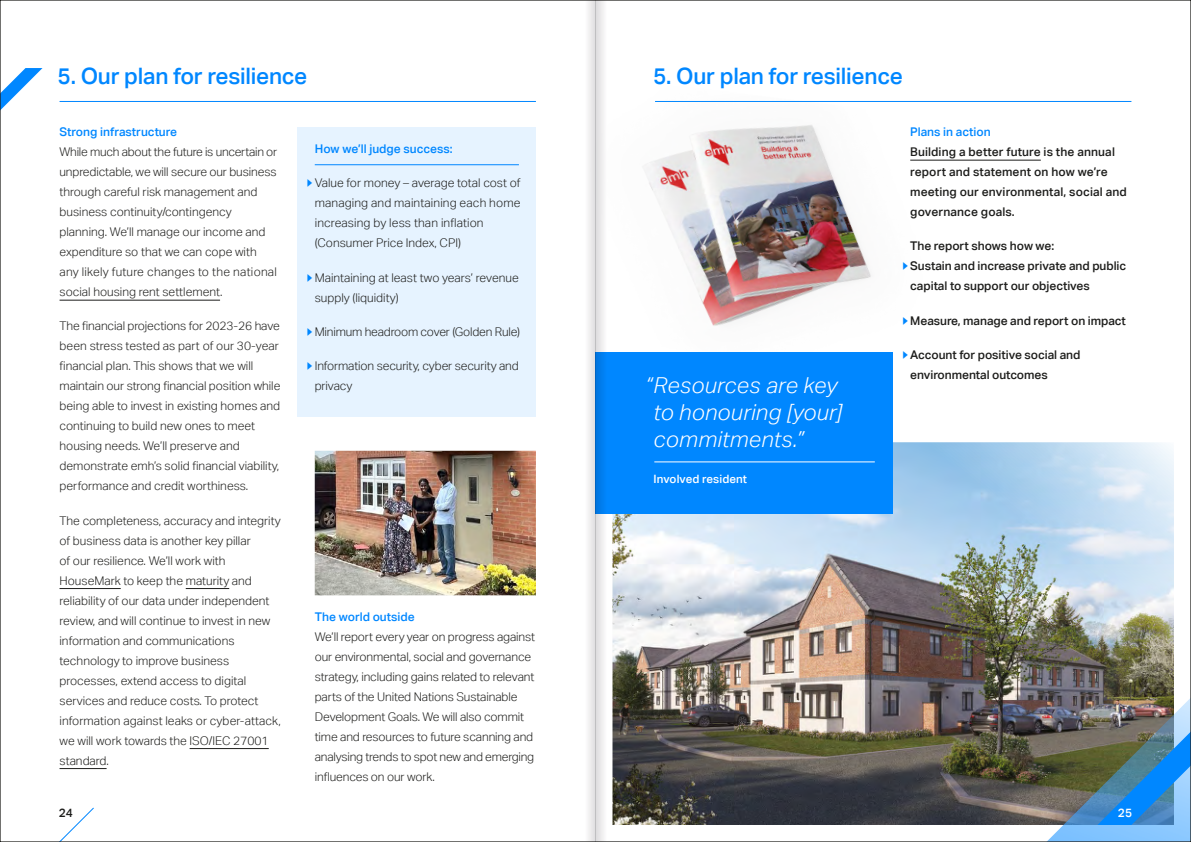
<style>
.page{position:relative;width:1191px;height:842px;background:#fff}
.page>*{position:absolute;margin:0;border:0;box-sizing:border-box;transform-origin:0 0}
.t1{font:500 22.6px "Aktiv Grotesk";letter-spacing:-.01em;color:#0087ff}
.t2{font:italic 300 22px/27px "Aktiv Grotesk";letter-spacing:.01em;color:#fff}
.t3{font:300 12px/20px "Aktiv Grotesk";color:#1d1d1b}
.t4{font:500 12px/20px "Aktiv Grotesk";letter-spacing:-.005em;color:#1d1d1b}
.t5{font:500 12px "Aktiv Grotesk";color:#0087ff}
.t6{font:500 12px "Aktiv Grotesk";color:#fff}
.t7{font:500 11.5px "Aktiv Grotesk";letter-spacing:.005em;color:#fff}
</style>
<div class="page">
<img style="left:643px;top:125px;width:308px;height:201px">
<div style="left:298px;top:128px;width:238px;height:289px;background:#e6f3ff"></div>
<hr style="left:315px;top:164px;width:204px;height:1px;background:#0087ff">
<img style="left:618px;top:442px;width:556px;height:383px">
<hr style="left:910px;top:160px;width:130px;height:1px;background:#1d1d1b">
<hr style="left:655px;top:101px;width:476px;height:1px;background:#0087ff">
<hr style="left:60px;top:101px;width:476px;height:1px;background:#0087ff">
<img style="left:1020px;top:689px;width:169px;height:151px">
<hr style="left:60px;top:300px;width:160px;height:1px;background:#1d1d1b">
<hr style="left:60px;top:588px;width:61px;height:1px;background:#1d1d1b">
<hr style="left:186px;top:588px;width:43px;height:1px;background:#1d1d1b">
<hr style="left:190px;top:748px;width:79px;height:1px;background:#1d1d1b">
<hr style="left:60px;top:768px;width:47px;height:1px;background:#1d1d1b">
<svg style="left:2px;top:68px;width:41px;height:41px"></svg>
<div style="left:595px;top:352px;width:298px;height:162px;background:#0087ff"></div>
<hr style="left:654px;top:462px;width:220px;height:1px;background:#fff">
<img style="left:315px;top:451px;width:221px;height:144px">
<svg style="left:61px;top:807px;width:33px;height:33px"></svg>
<svg style="left:595px;top:0;width:23px;height:842px"></svg>
<div style="left:573px;top:0;width:22px;height:842px;background:linear-gradient(to right,#fff,#ebe9eb)"></div>
<svg style="left:903px;top:262px;width:4px;height:8px"></svg>
<svg style="left:903px;top:317px;width:4px;height:7px"></svg>
<h1 class="t1" style="left:58px;top:63px;width:251px">5. Our plan for resilience</h1>
<h1 class="t1" style="left:653px;top:63px;width:251px">5. Our plan for resilience</h1>
<p class="t5" style="left:60px;top:125px;width:119px">Strong infrastructure</p>
<p class="t3" style="left:60px;top:142px;width:219px">While much about the future is uncertain or unpredictable, we will secure our business through careful risk management and business continuity/contingency planning. We’ll manage our income and expenditure so that we can cope with any likely future changes to the national social housing rent settlement.</p>
<p class="t3" style="left:60px;top:316px;width:222px">The financial projections for 2023-26 have been stress tested as part of our 30-year financial plan. This shows that we will maintain our strong financial position while being able to invest in existing homes and continuing to build new ones to meet housing needs. We’ll preserve and demonstrate emh’s solid financial viability, performance and credit worthiness.</p>
<p class="t3" style="left:60px;top:510px;width:223px">The completeness, accuracy and integrity of business data is another key pillar<br>of our resilience. We’ll work with HouseMark to keep the maturity and reliability of our data under independent review, and will continue to invest in new information and communications technology to improve business processes, extend access to digital services and reduce costs. To protect information against leaks or cyber-attack, we will work towards the ISO/IEC 27001 standard.</p>
<p class="t5" style="left:315px;top:142px;width:139px">How we’ll judge success:</p>
<p class="t3" style="left:315px;top:173px;width:207px">Value for money – average total cost of managing and maintaining each home increasing by less than inflation (Consumer Price Index, CPI)</p>
<p class="t3" style="left:315px;top:267px;width:205px">Maintaining at least two years’ revenue supply (liquidity)</p>
<p class="t3" style="left:315px;top:321px;width:207px">Minimum headroom cover (Golden Rule)</p>
<p class="t3" style="left:315px;top:356px;width:205px">Information security, cyber security and privacy</p>
<h2 class="t2" style="left:653px;top:372px;width:190px;text-indent:-9px">“Resources are key to honouring [your] commitments.”</h2>
<p class="t7" style="left:653px;top:472px;width:95px">Involved resident</p>
<p class="t5" style="left:315px;top:609px;width:102px">The world outside</p>
<p class="t3" style="left:315px;top:627px;width:222px">We’ll report every year on progress against our environmental, social and governance strategy, including gains related to relevant parts of the United Nations Sustainable Development Goals. We will also commit time and resources to future scanning and analysing trends to spot new and emerging influences on our work.</p>
<p class="t5" style="left:910px;top:125px;width:82px">Plans in action</p>
<p class="t4" style="left:910px;top:142px;width:218px">Building a better future is the annual report and statement on how we’re meeting our environmental, social and governance goals.</p>
<p class="t4" style="left:910px;top:236px;width:217px">The report shows how we:<br>Sustain and increase private and public capital to support our objectives</p>
<p class="t4" style="left:910px;top:310px;width:217px">Measure, manage and report on impact</p>
<p class="t4" style="left:910px;top:344px;width:172px">Account for positive social and environmental outcomes</p>
<p class="t4" style="left:59px;top:802px;width:16px">24</p>
<p class="t6" style="left:1118px;top:805px;width:16px">25</p>
</div>
